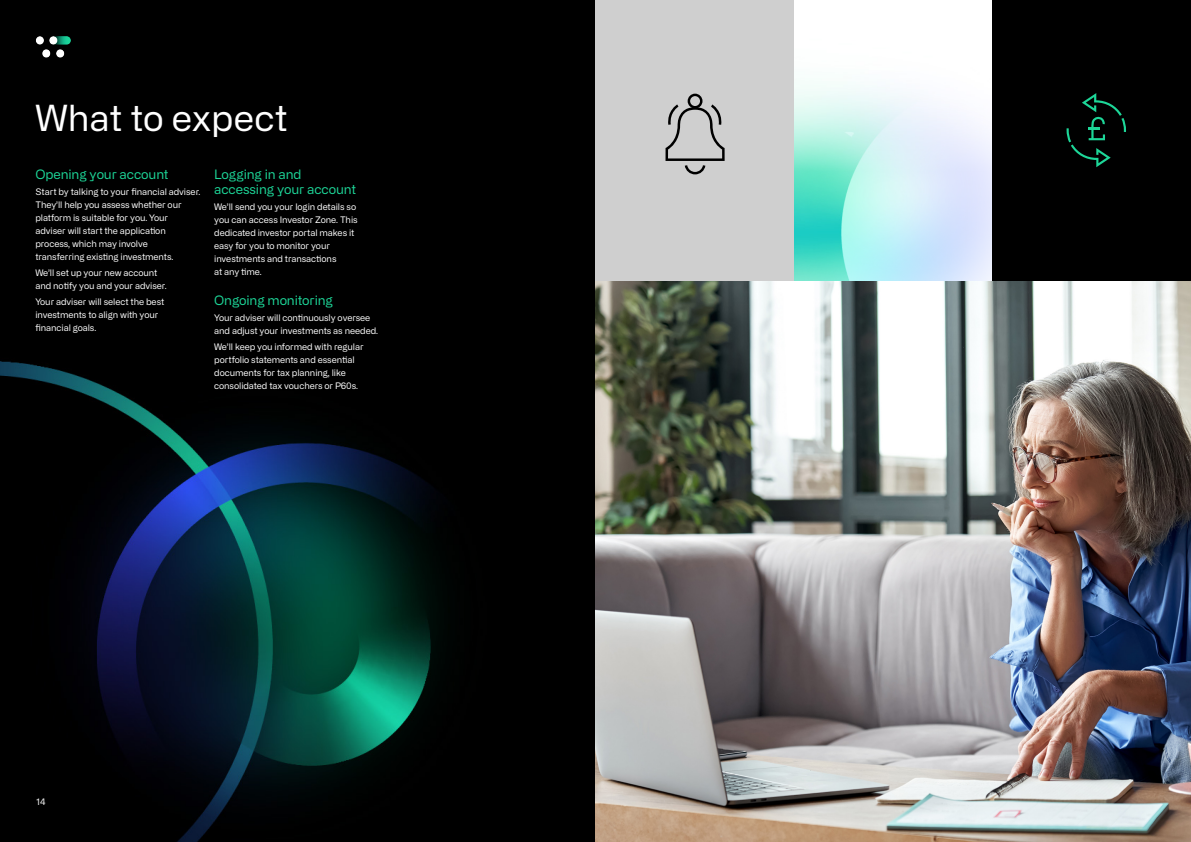
<style>
.page{position:relative;width:1191px;height:842px;background:#000}
.page>*{position:absolute;margin:0;border:0;box-sizing:border-box;transform-origin:0 0}
.t1{font:36px "Alliance No.2";color:#fff}
.t2{font:13px/15px "Alliance No.2";letter-spacing:-.01em;color:#1dd698}
.t3{font:9px/13px "Alliance No.2";letter-spacing:-.01em;color:#fff}
</style>
<div class="page">
<img style="left:36px;top:36px;width:35px;height:21px">
<img style="left:0;top:361px;width:437px;height:481px">
<img style="left:595px;top:281px;width:596px;height:561px">
<img style="left:794px;top:0;width:198px;height:281px">
<div style="left:595px;top:0;width:199px;height:281px;background:#cfcfcf"></div>
<svg style="left:665px;top:94px;width:59px;height:80px"></svg>
<svg style="left:1066px;top:93px;width:60px;height:74px"></svg>
<p class="t1" style="left:35px;top:96px;width:254px">What to expect</p>
<p class="t2" style="left:35px;top:167px;width:135px">Opening your account</p>
<p class="t3" style="left:35px;top:185px;width:166px">Start by talking to your financial adviser.<br>They’ll help you assess whether our platform is suitable for you. Your adviser will start the application process, which may involve<br>transferring existing investments.</p>
<p class="t3" style="left:35px;top:266px;width:133px">We’ll set up your new account and notify you and your adviser.</p>
<p class="t3" style="left:35px;top:295px;width:130px">Your adviser will select the best investments to align with your financial goals.</p>
<p class="t2" style="left:214px;top:167px;width:143px">Logging in and accessing your account</p>
<p class="t3" style="left:214px;top:200px;width:145px">We’ll send you your login details so you can access Investor Zone. This dedicated investor portal makes it easy for you to monitor your investments and transactions<br>at any time.</p>
<p class="t2" style="left:214px;top:293px;width:120px">Ongoing monitoring</p>
<p class="t3" style="left:214px;top:311px;width:165px">Your adviser will continuously oversee and adjust your investments as needed.</p>
<p class="t3" style="left:214px;top:340px;width:151px">We’ll keep you informed with regular portfolio statements and essential documents for tax planning, like consolidated tax vouchers or P60s.</p>
<p class="t3" style="left:36px;top:796px;width:11px">14</p>
</div>
